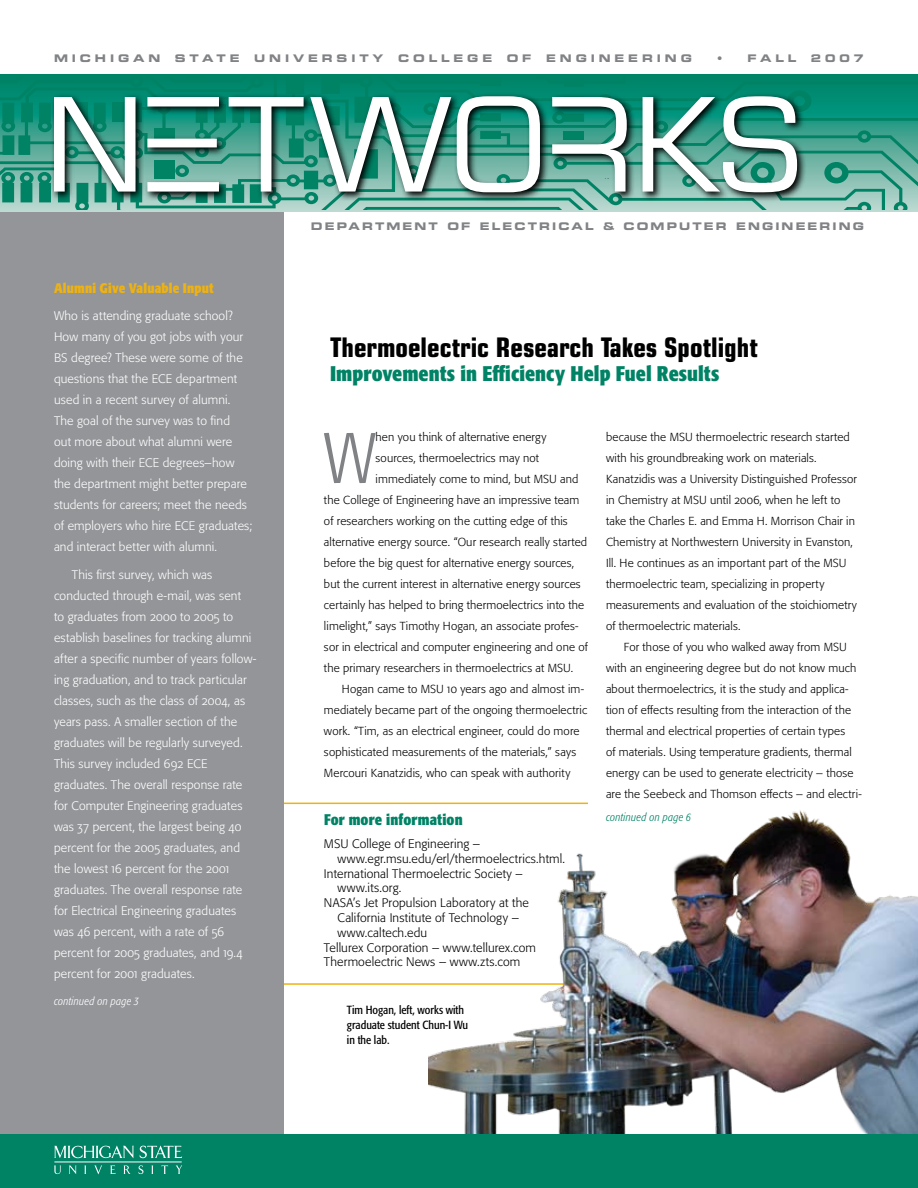
<style>
.page{position:relative;width:918px;height:1188px;background:#fff}
.page>*{position:absolute;margin:0;border:0;box-sizing:border-box;transform-origin:0 0}
.t1{font:300 condensed 70.8px "Formata Pro";color:#808285}
.t2{font:700 condensed 27px "Eurostile LT Std";color:#000}
.t3{font:700 condensed 21px "Formata Pro";letter-spacing:.005em;color:#008265}
.t4{font:700 condensed 15.3px "Formata Pro";letter-spacing:.01em;color:#008265}
.t5{font:700 condensed 13.8px "Formata Pro";letter-spacing:.015em;color:#eeb211}
.t6{font:300 12.3px/21px "Formata Pro";letter-spacing:.01em;color:#fff}
.t7{font:300 12.3px "Formata Pro";letter-spacing:.01em;color:#000}
.t8{font:condensed 11.7px/15px "Formata Pro";color:#000}
.t9{font:300 11.55px/21px "Formata Pro";letter-spacing:.01em;color:#000}
.t10{font:italic 300 condensed 11.25px "Formata Pro";letter-spacing:.015em;color:#008265}
.t11{font:italic 300 condensed 11.25px "Formata Pro";letter-spacing:.015em;color:#fff}
.t12{font:10.5px "Eurostile LT Std Bold Ex 2";letter-spacing:.2em;color:#808285}
.t13{font:10.5px "Eurostile LT Std Bold Ex 2";letter-spacing:.37em;color:#808285}
.t14{font:10.5px "Eurostile LT Std Bold Ex 2";letter-spacing:.34em;color:#808285}
</style>
<div class="page">
<hr style="left:273px;top:803px;width:315px;height:1px;background:#eeb211">
<hr style="left:278px;top:983px;width:310px;height:2px;background:#eeb211">
<div style="left:0;top:204px;width:284px;height:932px;background:#939598"></div>
<img style="left:429px;top:804px;width:489px;height:330px">
<div style="left:0;top:1134px;width:918px;height:54px;background:#008265"></div>
<svg style="left:0;top:75px;width:918px;height:135px"></svg>
<svg style="left:54px;top:1165px;width:7px;height:9px"></svg>
<svg style="left:69px;top:1165px;width:8px;height:9px"></svg>
<svg style="left:84px;top:1165px;width:2px;height:9px"></svg>
<svg style="left:94px;top:1165px;width:8px;height:9px"></svg>
<svg style="left:110px;top:1165px;width:6px;height:9px"></svg>
<svg style="left:124px;top:1165px;width:7px;height:9px"></svg>
<svg style="left:139px;top:1165px;width:4px;height:9px"></svg>
<svg style="left:151px;top:1165px;width:2px;height:9px"></svg>
<svg style="left:161px;top:1166px;width:7px;height:8px"></svg>
<svg style="left:175px;top:1165px;width:7px;height:9px"></svg>
<svg style="left:54px;top:1145px;width:80px;height:13px"></svg>
<svg style="left:140px;top:1145px;width:42px;height:13px"></svg>
<hr style="left:54px;top:1161px;width:128px;height:1px;background:#fff">
<svg style="left:50px;top:92px;width:763px;height:116px"></svg>
<svg style="left:54px;top:96px;width:743px;height:96px"></svg>
<p class="t13" style="left:54px;top:51px;width:108px">MICHIGAN</p>
<p class="t14" style="left:175px;top:51px;width:66px">STATE</p>
<p class="t13" style="left:254px;top:51px;width:131px">UNIVERSITY</p>
<p class="t13" style="left:398px;top:51px;width:96px">COLLEGE</p>
<p class="t14" style="left:507px;top:51px;width:26px">O F</p>
<p class="t13" style="left:546px;top:51px;width:147px">ENGINEERING</p>
<p class="t14" style="left:717px;top:51px;width:81px">• FALL</p>
<p class="t14" style="left:811px;top:51px;width:55px">2007</p>
<p class="t5" style="left:54px;top:279px;width:161px">Alumni Give Valuable Input</p>
<p class="t6" style="left:54px;top:306px;width:200px">Who is attending graduate school?<br>How many of you got jobs with your BS degree? These were some of the questions that the ECE department used in a recent survey of alumni.<br>The goal of the survey was to find<br>out more about what alumni were doing with their ECE degrees–how the department might better prepare students for careers; meet the needs of employers who hire ECE graduates; and interact better with alumni.</p>
<p class="t6" style="left:54px;top:564px;width:204px;text-indent:18px">This first survey, which was conducted through e-mail, was sent<br>to graduates from 2000 to 2005 to establish baselines for tracking alumni after a specific number of years follow&shy;ing graduation, and to track particular classes, such as the class of 2004, as years pass. A smaller section of the graduates will be regularly surveyed.<br>This survey included 692 ECE graduates. The overall response rate for Computer Engineering graduates was 37 percent, the largest being 40 percent for the 2005 graduates, and the lowest 16 percent for the 2001 graduates. The overall response rate for Electrical Engineering graduates was 46 percent, with a rate of 56 percent for 2005 graduates, and 19.4 percent for 2001 graduates.</p>
<p class="t11" style="left:54px;top:993px;width:87px">continued on page 3</p>
<p class="t12" style="left:311px;top:219px;width:555px">DEPARTMENT OF ELECTRICAL &amp; COMPUTER ENGINEERING</p>
<h2 class="t2" style="left:330px;top:331px;width:429px">Thermoelectric Research Takes Spotlight</h2>
<h3 class="t3" style="left:330px;top:360px;width:391px">Improvements in Efficiency Help Fuel Results</h3>
<h1 class="t1" style="left:324px;top:414px;width:53px">W</h1>
<p class="t9" style="left:376px;top:427px;width:172px">hen you think of alternative energy</p>
<p class="t9" style="left:376px;top:448px;width:165px">sources, thermoelectrics may not</p>
<p class="t9" style="left:376px;top:469px;width:204px">immediately come to mind, but MSU and</p>
<p class="t9" style="left:324px;top:490px;width:257px">the College of Engineering have an impressive team</p>
<p class="t9" style="left:324px;top:511px;width:245px">of researchers working on the cutting edge of this</p>
<p class="t9" style="left:324px;top:532px;width:265px">alternative energy source. “Our research really started</p>
<p class="t9" style="left:324px;top:553px;width:252px">before the big quest for alternative energy sources,</p>
<p class="t9" style="left:324px;top:574px;width:258px">but the current interest in alternative energy sources</p>
<p class="t9" style="left:324px;top:595px;width:262px">certainly has helped to bring thermoelectrics into the</p>
<p class="t9" style="left:324px;top:616px;width:256px">limelight,” says Timothy Hogan, an associate profes-</p>
<p class="t9" style="left:324px;top:637px;width:266px">sor in electrical and computer engineering and one of</p>
<p class="t9" style="left:324px;top:658px;width:251px">the primary researchers in thermoelectrics at MSU.</p>
<p class="t9" style="left:342px;top:679px;width:244px">Hogan came to MSU 10 years ago and almost im-</p>
<p class="t9" style="left:324px;top:700px;width:265px">mediately became part of the ongoing thermoelectric</p>
<p class="t9" style="left:324px;top:721px;width:257px">work. “Tim, as an electrical engineer, could do more</p>
<p class="t9" style="left:324px;top:742px;width:254px">sophisticated measurements of the materials,” says</p>
<p class="t9" style="left:324px;top:762px;width:248px">Mercouri Kanatzidis, who can speak with authority</p>
<h3 class="t4" style="left:324px;top:810px;width:140px">For more information</h3>
<p class="t7" style="left:324px;top:836px;width:158px">MSU College of Engineering –</p>
<p class="t7" style="left:338px;top:851px;width:229px">www.egr.msu.edu/erl/thermoelectrics.html.</p>
<p class="t7" style="left:324px;top:866px;width:200px">International Thermoelectric Society –</p>
<p class="t7" style="left:338px;top:880px;width:65px">www.its.org.</p>
<p class="t7" style="left:324px;top:895px;width:206px">NASA’s Jet Propulsion Laboratory at the</p>
<p class="t7" style="left:338px;top:910px;width:183px">California Institute of Technology –</p>
<p class="t7" style="left:338px;top:925px;width:91px">www.caltech.edu</p>
<p class="t7" style="left:324px;top:940px;width:213px">Tellurex Corporation – www.tellurex.com</p>
<p class="t7" style="left:324px;top:954px;width:198px">Thermoelectric News – www.zts.com</p>
<p class="t8" style="left:347px;top:1002px;width:123px">Tim Hogan, left, works with graduate student Chun-I Wu in the lab.</p>
<p class="t9" style="left:606px;top:427px;width:252px">because the MSU thermoelectric research started with his groundbreaking work on materials.<br>Kanatzidis was a University Distinguished Professor in Chemistry at MSU until 2006, when he left to take the Charles E. and Emma H. Morrison Chair in Chemistry at Northwestern University in Evanston, Ill. He continues as an important part of the MSU thermoelectric team, specializing in property measurements and evaluation of the stoichiometry of thermoelectric materials.</p>
<p class="t9" style="left:606px;top:637px;width:257px;text-indent:18px">For those of you who walked away from MSU with an engineering degree but do not know much about thermoelectrics, it is the study and applica&shy;tion of effects resulting from the interaction of the thermal and electrical properties of certain types<br>of materials. Using temperature gradients, thermal energy can be used to generate electricity – those are the Seebeck and Thomson effects – and electri-</p>
<p class="t10" style="left:606px;top:810px;width:87px">continued on page 6</p>
</div>
